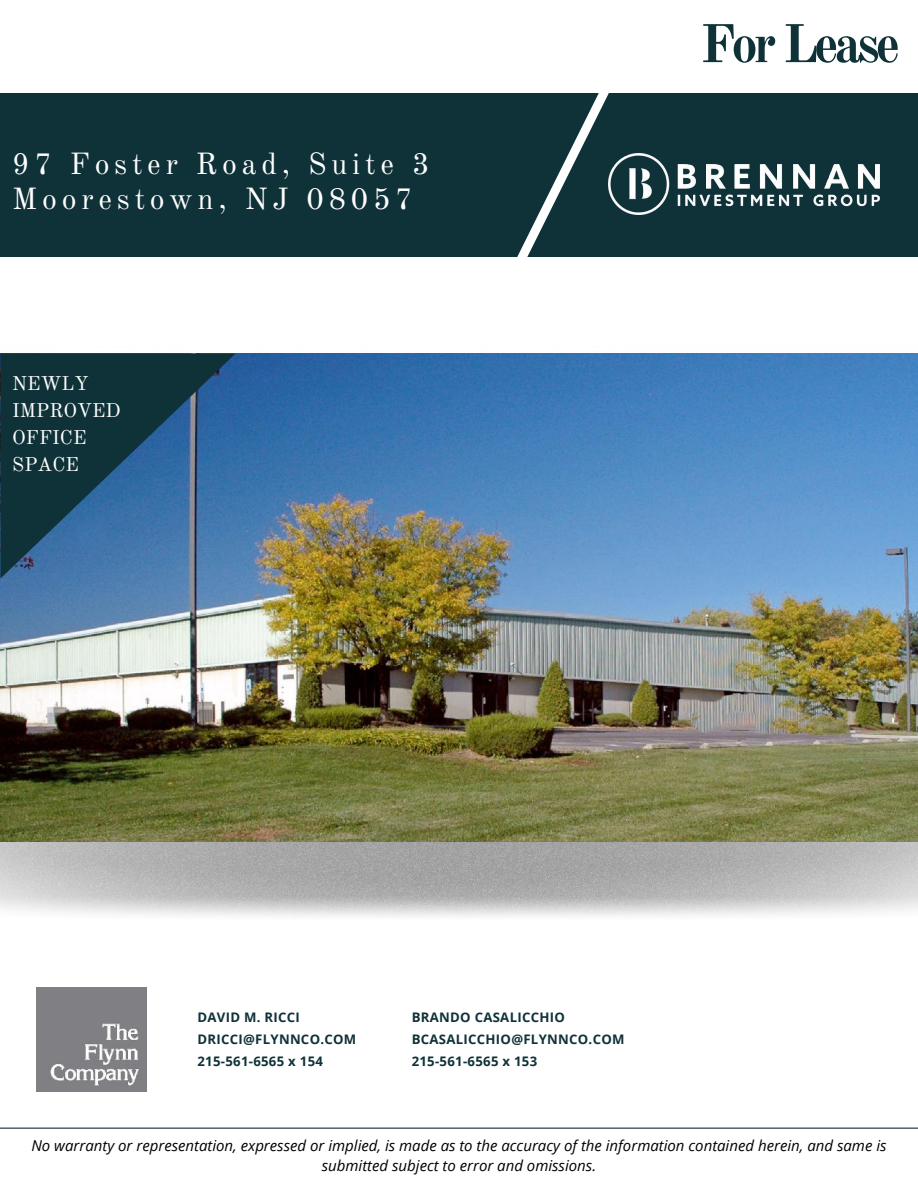
<style>
.page{position:relative;width:918px;height:1188px;background:#fff}
.page>*{position:absolute;margin:0;border:0;box-sizing:border-box;transform-origin:0 0}
.t1{font:700 53.4px "Old Standard";letter-spacing:-.085em;color:#0f3138}
.t2{font:30px/34.8px "Old Standard";letter-spacing:.16em;color:#fff}
.t3{font:19.5px/27px "Old Standard";color:#fff}
.t4{font:italic 15px/20.2px "Open Sans";color:#000;text-align:center}
.t5{font:700 13.2px/21.9px "Open Sans";letter-spacing:.025em;color:#0f3138}
</style>
<div class="page">
<img style="left:36px;top:988px;width:111px;height:103px">
<hr style="left:0;top:1128px;width:918px;height:1px;background:#0f3138">
<div style="left:0;top:93px;width:918px;height:164px;background:#0f3138"></div>
<img style="left:638px;top:154px;width:241px;height:61px">
<svg style="left:517px;top:93px;width:121px;height:164px"></svg>
<img style="left:0;top:842px;width:918px;height:75px">
<img style="left:0;top:353px;width:918px;height:489px">
<svg style="left:0;top:354px;width:235px;height:225px;background:#26506f"></svg>
<h2 class="t2" style="left:12px;top:146px;width:419px">97 Foster Road, Suite 3<br>Moorestown, NJ 08057</h2>
<h3 class="t3" style="left:12px;top:370px;width:110px">NEWLY<br>IMPROVED<br>OFFICE<br>SPACE</h3>
<h1 class="t1" style="left:700px;top:11px;width:202px">For Lease</h1>
<p class="t5" style="left:197px;top:1006px;width:160px">DAVID M. RICCI<br>DRICCI@FLYNNCO.COM<br>215-561-6565 x 154</p>
<p class="t5" style="left:412px;top:1006px;width:214px">BRANDO CASALICCHIO<br>BCASALICCHIO@FLYNNCO.COM<br>215-561-6565 x 153</p>
<p class="t4" style="left:31px;top:1135px;width:857px">No warranty or representation, expressed or implied, is made as to the accuracy of the information contained herein, and same is submitted subject to error and omissions.</p>
</div>
